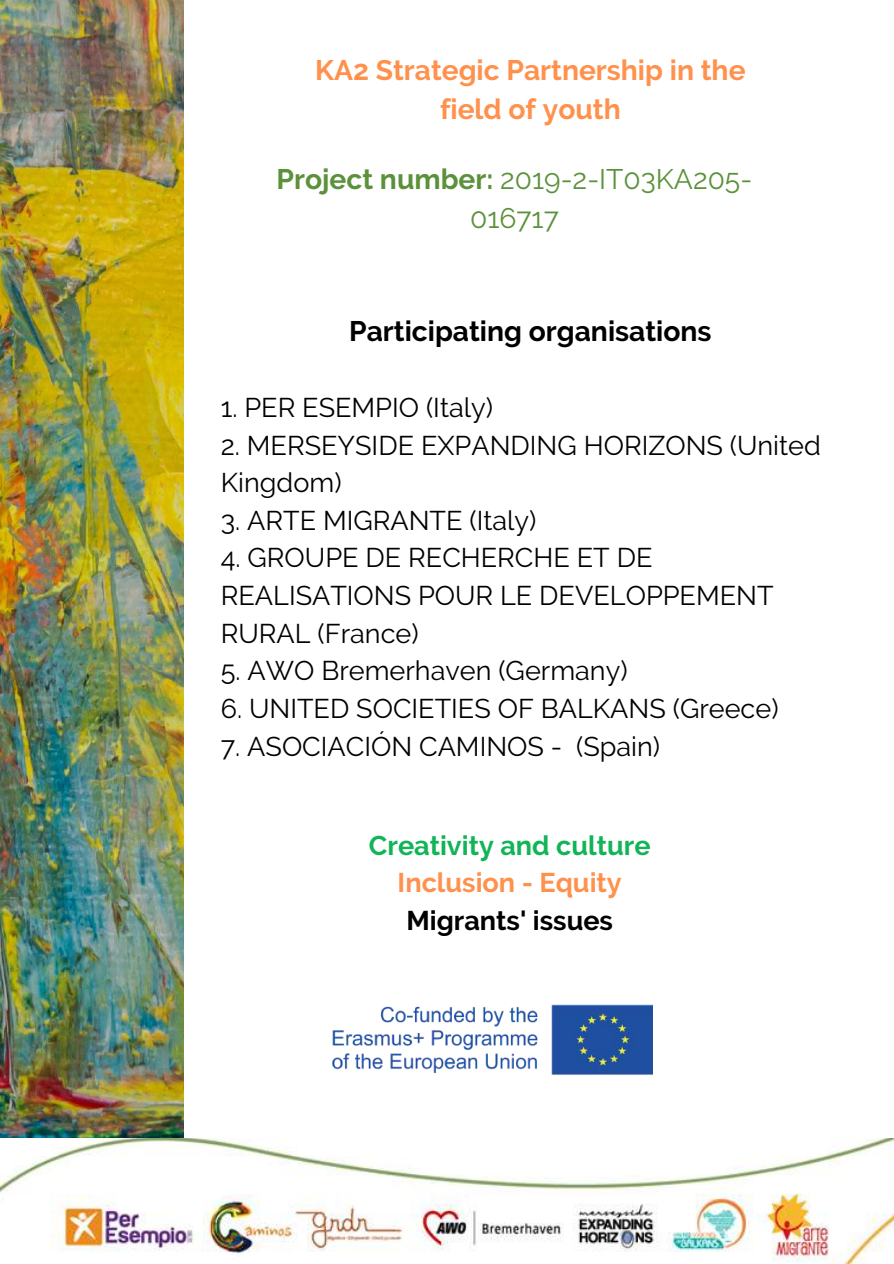
<style>
.page{position:relative;width:894px;height:1264px;background:#fff}
.page>*{position:absolute;margin:0;border:0;box-sizing:border-box;transform-origin:0 0}
.t1{font:700 28.2px/38.7px "Raleway";color:#ff914d;text-align:center}
.t2{font:28.2px/38.7px "Raleway";color:#5c913b;text-align:center}
.t3{font:700 28.2px "Raleway";color:#000}
.t4{font:27px/37.7px "Raleway";color:#000}
.t5{font:700 27px "Raleway";color:#11b457}
.t6{font:700 27px "Raleway";color:#ff914d}
.t7{font:700 27px "Raleway";color:#000}
.s1{font-weight:700}
</style>
<div class="page">
<img style="left:0;top:0;width:184px;height:1138px">
<img style="left:332px;top:1004px;width:320px;height:71px">
<img style="left:0;top:1138px;width:893px;height:124px">
<p class="t1" style="left:315px;top:51px;width:431px">KA2 Strategic Partnership in the field of youth</p>
<p class="t2" style="left:276px;top:160px;width:477px"><span class="s1">Project number:</span> 2019-2-IT03KA205-<br>016717</p>
<p class="t3" style="left:349px;top:314px;width:364px">Participating organisations</p>
<p class="t4" style="left:221px;top:389px;width:273px">1. PER ESEMPIO (Italy)</p>
<p class="t4" style="left:221px;top:426px;width:601px">2. MERSEYSIDE EXPANDING HORIZONS (United<br>Kingdom)</p>
<p class="t4" style="left:221px;top:501px;width:317px">3. ARTE MIGRANTE (Italy)</p>
<p class="t4" style="left:221px;top:539px;width:554px">4. GROUPE DE RECHERCHE ET DE<br>REALISATIONS POUR LE DEVELOPPEMENT<br>RURAL (France)</p>
<p class="t4" style="left:221px;top:652px;width:408px">5. AWO Bremerhaven (Germany)</p>
<p class="t4" style="left:221px;top:689px;width:559px">6. UNITED SOCIETIES OF BALKANS (Greece)</p>
<p class="t4" style="left:221px;top:727px;width:440px">7. ASOCIACIÓN CAMINOS - (Spain)</p>
<p class="t5" style="left:369px;top:829px;width:283px">Creativity and culture</p>
<p class="t6" style="left:397px;top:867px;width:225px">Inclusion - Equity</p>
<p class="t7" style="left:406px;top:904px;width:208px">Migrants' issues</p>
</div>
